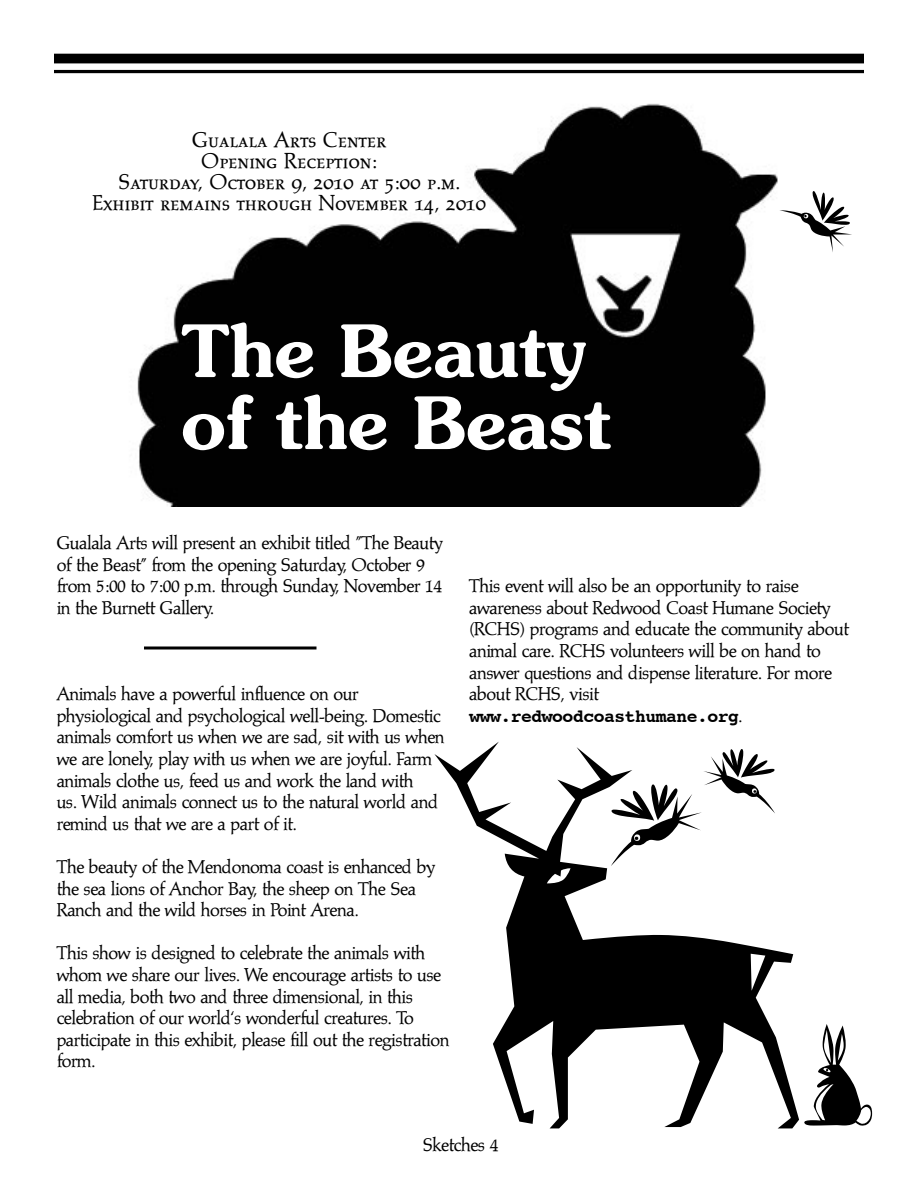
<style>
.page{position:relative;width:918px;height:1188px;background:#fff}
.page>*{position:absolute;margin:0;border:0;box-sizing:border-box;transform-origin:0 0}
.t1{font:480px "Mini Pics Lil Critters";color:#000}
.t2{font:126px "Mini Pics Lil Critters";color:#000}
.t3{font:84px "Mini Pics Lil Critters";color:#000}
.t4{font:700 72px/72px "Southern";color:#fff}
.t5{font:21px/21px "Palmer Caps Old Normal";color:#000;text-align:center}
.t6{font:18px/21.6px "Palmer Normal";color:#000}
.t7{font:700 18px "Courier";letter-spacing:-.025em;color:#000}
.s1{font-family:"Palmer Normal";font-weight:400}
</style>
<div class="page">
<img style="left:137px;top:103px;width:641px;height:404px">
<div style="left:54px;top:54px;width:810px;height:9px;background:#000"></div>
<hr style="left:54px;top:70px;width:810px;height:3px;background:#000">
<svg style="left:144px;top:646px;width:172px;height:4px"></svg>
<p class="t5" style="left:92px;top:129px;width:396px">Gualala Arts Center<br>Opening Reception:<br>Saturday, October 9, 2010 at 5:00 p.m.<br>Exhibit remains through November 14, 2010</p>
<h3 class="t4" style="left:181px;top:315px;width:432px">The Beauty of the Beast</h3>
<p class="t6" style="left:57px;top:532px;width:388px">Gualala Arts will present an exhibit titled "The Beauty of the Beast" from the opening Saturday, October 9 from 5:00 to 7:00 p.m. through Sunday, November 14 in the Burnett Gallery.</p>
<p class="t6" style="left:470px;top:575px;width:381px">This event will also be an opportunity to raise awareness about Redwood Coast Humane Society (RCHS) programs and educate the community about animal care. RCHS volunteers will be on hand to answer questions and dispense literature. For more about RCHS, visit</p>
<p class="t7" style="left:470px;top:702px;width:275px">www.redwoodcoasthumane.org<span class="s1">.</span></p>
<p class="t6" style="left:57px;top:683px;width:389px">Animals have a powerful influence on our physiological and psychological well-being. Domestic animals comfort us when we are sad, sit with us when we are lonely, play with us when we are joyful. Farm animals clothe us, feed us and work the land with<br>us. Wild animals connect us to the natural world and remind us that we are a part of it.</p>
<p class="t6" style="left:57px;top:856px;width:380px">The beauty of the Mendonoma coast is enhanced by the sea lions of Anchor Bay, the sheep on The Sea<br>Ranch and the wild horses in Point Arena.</p>
<p class="t6" style="left:57px;top:943px;width:394px">This show is designed to celebrate the animals with whom we share our lives. We encourage artists to use all media, both two and three dimensional, in this celebration of our world's wonderful creatures. To participate in this exhibit, please fill out the registration form.</p>
<h1 class="t1" style="left:428px;top:737px;width:380px">|</h1>
<h3 class="t3" style="left:702px;top:746px;width:76px">=</h3>
<h2 class="t2" style="left:802px;top:1023px;width:73px">w</h2>
<p class="t6" style="left:423px;top:1134px;width:77px">Sketches 4</p>
</div>
